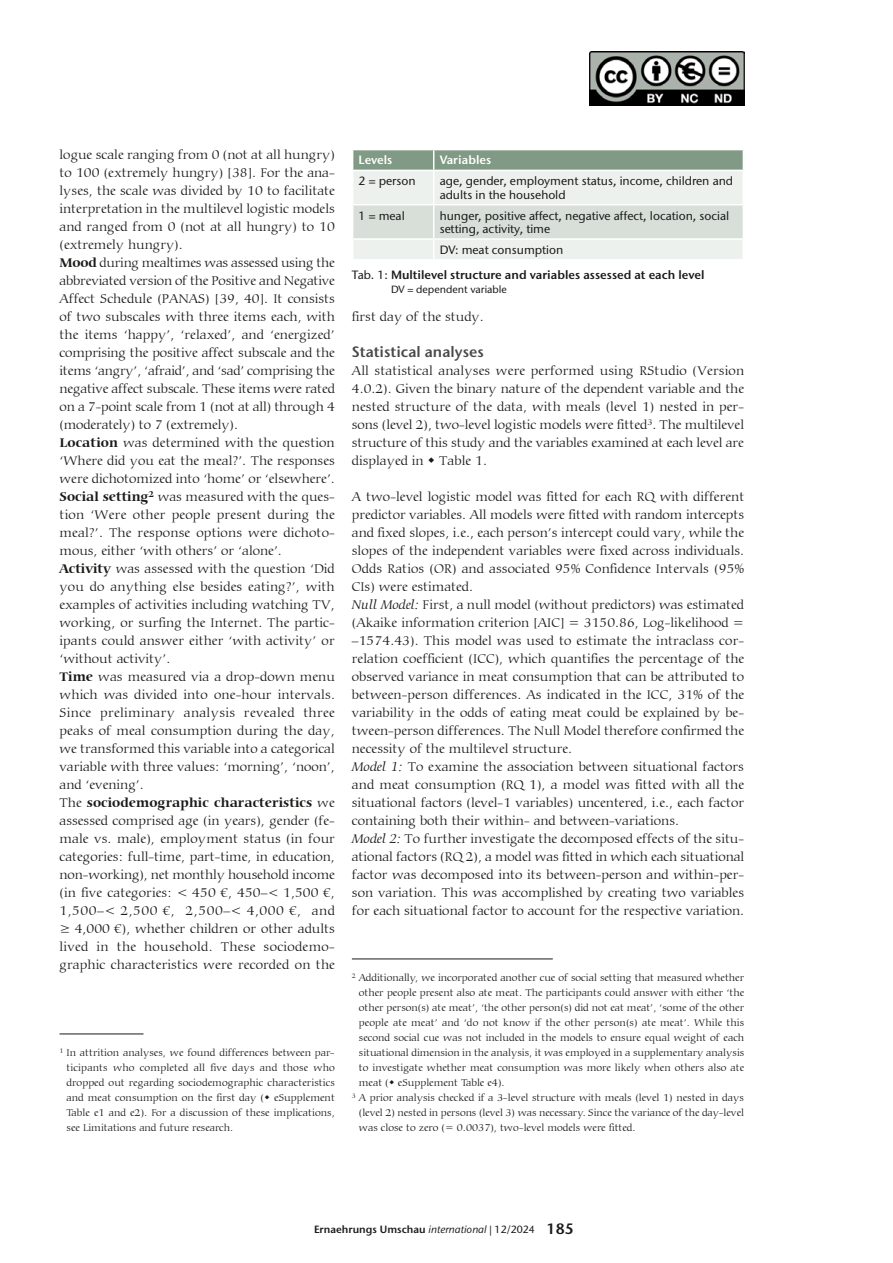
<style>
.page{position:relative;width:893px;height:1263px;background:#fff}
.page>*{position:absolute;margin:0;border:0;box-sizing:border-box;transform-origin:0 0}
.t1{font:600 15px "Stone Sans ITC Pro";color:#494948}
.t2{font:300 13.5px/18px "Carmina BT";color:#1a1a18}
.t3{font:500 12px/13.5px "Stone Sans ITC Std";color:#1a1a18}
.t4{font:600 12px "Stone Sans ITC Pro";color:#1a1a18}
.t5{font:600 12px "Stone Sans ITC Pro";color:#fff}
.t6{font:300 10.5px/15px "Carmina BT";color:#1a1a18;text-align:justify}
.t7{font:600 10.5px "Stone Sans ITC Pro";color:#1a1a18}
.t8{font:500 10.5px "Stone Sans ITC Std";color:#1a1a18}
.s1{font-weight:700}
.s2{font-family:"Stone Sans ITC Std";font-weight:500}
.s3{font-style:italic}
.s4{font-family:"Stone Sans ITC Std";font-weight:500;font-style:italic}
.s5{font-size:15px}
</style>
<div class="page">
<hr style="left:60px;top:1034px;width:84px;height:1px;background:#1a1a18">
<svg style="left:352px;top:150px;width:392px;height:109px;background:#d4ddd6"></svg>
<hr style="left:352px;top:959px;width:201px;height:1px;background:#1a1a18">
<img style="left:590px;top:51px;width:154px;height:54px">
<p class="t2" style="left:60px;top:146px;width:277px">logue scale ranging from 0 (not at all hungry) to 100 (extremely hungry) [38]. For the ana&shy;lyses, the scale was divided by 10 to facilitate interpretation in the multilevel logistic models and ranged from 0 (not at all hungry) to 10 (extremely hungry).<br><span class="s1">Mood</span> during mealtimes was assessed using the abbreviated version of the Positive and Negative Affect Schedule (PANAS) [39, 40]. It consists of two subscales with three items each, with the items ‘happy’, ‘relaxed’, and ‘energized’ comprising the positive affect subscale and the items ‘angry’, ‘afraid’, and ‘sad’ comprising the negative affect subscale. These items were rated on a 7-point scale from 1 (not at all) through 4 (moderately) to 7 (extremely).<br><span class="s1">Location</span> was determined with the question ‘Where did you eat the meal?’. The responses were dichotomized into ‘home’ or ‘elsewhere’.<br><span class="s1">Social setting</span><sup>2</sup> was measured with the ques&shy;tion ‘Were other people present during the meal?’. The response options were dichoto&shy;mous, either ‘with others’ or ‘alone’.<br><span class="s1">Activity</span> was assessed with the question ‘Did you do anything else besides eating?’, with examples of activities including watching TV, working, or surfing the Internet. The partic&shy;ipants could answer either ‘with activity’ or ‘without activity’.<br><span class="s1">Time</span> was measured via a drop-down menu which was divided into one-hour intervals.<br>Since preliminary analysis revealed three peaks of meal consumption during the day, we transformed this variable into a categorical variable with three values: ‘morning’, ‘noon’, and ‘evening’.<br>The <span class="s1">sociodemographic characteristics</span> we assessed comprised age (in years), gender (fe&shy;male vs. male), employment status (in four categories: full-time, part-time, in education, non-working), net monthly household income (in five categories: &lt; 450 €, 450–&lt; 1,500 €, 1,500–&lt; 2,500 €, 2,500–&lt; 4,000 €, and ≥ 4,000 €), whether children or other adults lived in the household. These sociodemo&shy;graphic characteristics were recorded on the</p>
<p class="t6" style="left:67px;top:1046px;width:270px;text-indent:-7px"><sup>1</sup> In attrition analyses, we found differences between par&shy;ticipants who completed all five days and those who dropped out regarding sociodemographic characteristics and meat consumption on the first day ( eSupplement Table e1 and e2). For a discussion of these implications, see Limitations and future research.</p>
<p class="t5" style="left:359px;top:153px;width:35px">Levels</p>
<p class="t5" style="left:440px;top:153px;width:53px">Variables</p>
<p class="t3" style="left:359px;top:174px;width:59px">2 = person</p>
<p class="t3" style="left:440px;top:174px;width:295px">age, gender, employment status, income, children and adults in the household</p>
<p class="t3" style="left:359px;top:208px;width:48px">1 = meal</p>
<p class="t3" style="left:440px;top:208px;width:291px">hunger, positive affect, negative affect, location, social setting, activity, time</p>
<p class="t3" style="left:440px;top:243px;width:125px">DV: meat consumption</p>
<p class="t4" style="left:352px;top:268px;width:354px"><span class="s2">Tab. 1:</span> Multilevel structure and variables assessed at each level</p>
<p class="t8" style="left:391px;top:283px;width:117px">DV = dependent variable</p>
<p class="t2" style="left:352px;top:308px;width:133px">first day of the study.</p>
<p class="t1" style="left:352px;top:343px;width:133px">Statistical analyses</p>
<p class="t2" style="left:352px;top:362px;width:394px;text-align:justify">All statistical analyses were performed using RStudio (Version 4.0.2). Given the binary nature of the dependent variable and the nested structure of the data, with meals (level 1) nested in per&shy;sons (level 2), two-level logistic models were fitted<sup>3</sup>. The multilevel structure of this study and the variables examined at each level are displayed in Table 1.</p>
<p class="t2" style="left:352px;top:488px;width:394px">A two-level logistic model was fitted for each RQ with different predictor variables. All models were fitted with random intercepts and fixed slopes, i.e., each person’s intercept could vary, while the slopes of the independent variables were fixed across individuals.<br>Odds Ratios (OR) and associated 95% Confidence Intervals (95% CIs) were estimated.<br><span class="s3">Null Model:</span> First, a null model (without predictors) was estimated (Akaike information criterion [AIC] = 3150.86, Log-likelihood = –1574.43). This model was used to estimate the intraclass cor&shy;relation coefficient (ICC), which quantifies the percentage of the observed variance in meat consumption that can be attributed to between-person differences. As indicated in the ICC, 31% of the variability in the odds of eating meat could be explained by be&shy;tween-person differences. The Null Model therefore confirmed the necessity of the multilevel structure.<br><span class="s3">Model 1:</span> To examine the association between situational factors and meat consumption (RQ 1), a model was fitted with all the situational factors (level-1 variables) uncentered, i.e., each factor containing both their within- and between-variations.<br><span class="s3">Model 2:</span> To further investigate the decomposed effects of the situ&shy;ational factors (RQ 2), a model was fitted in which each situational factor was decomposed into its between-person and within-per&shy;son variation. This was accomplished by creating two variables for each situational factor to account for the respective variation.</p>
<p class="t6" style="left:352px;top:971px;width:394px"><sup>2</sup> Additionally, we incorporated another cue of social setting that measured whether</p>
<p class="t6" style="left:359px;top:986px;width:387px">other people present also ate meat. The participants could answer with either ‘the</p>
<p class="t6" style="left:359px;top:1001px;width:387px">other person(s) ate meat’, ‘the other person(s) did not eat meat’, ‘some of the other</p>
<p class="t6" style="left:359px;top:1016px;width:387px">people ate meat’ and ‘do not know if the other person(s) ate meat’. While this</p>
<p class="t6" style="left:359px;top:1031px;width:387px">second social cue was not included in the models to ensure equal weight of each</p>
<p class="t6" style="left:359px;top:1046px;width:387px">situational dimension in the analysis, it was employed in a supplementary analysis</p>
<p class="t6" style="left:359px;top:1061px;width:387px">to investigate whether meat consumption was more likely when others also ate</p>
<p class="t6" style="left:359px;top:1076px;width:147px">meat ( eSupplement Table e4).</p>
<p class="t6" style="left:352px;top:1091px;width:394px"><sup>3</sup> A prior analysis checked if a 3-level structure with meals (level 1) nested in days</p>
<p class="t6" style="left:359px;top:1106px;width:387px">(level 2) nested in persons (level 3) was necessary. Since the variance of the day-level</p>
<p class="t6" style="left:359px;top:1121px;width:278px">was close to zero (= 0.0037), two-level models were fitted.</p>
<p class="t7" style="left:314px;top:1222px;width:262px">Ernaehrungs Umschau <span class="s4">international</span> <span class="s2">| 12/2024</span> <span class="s5">185</span></p>
</div>
